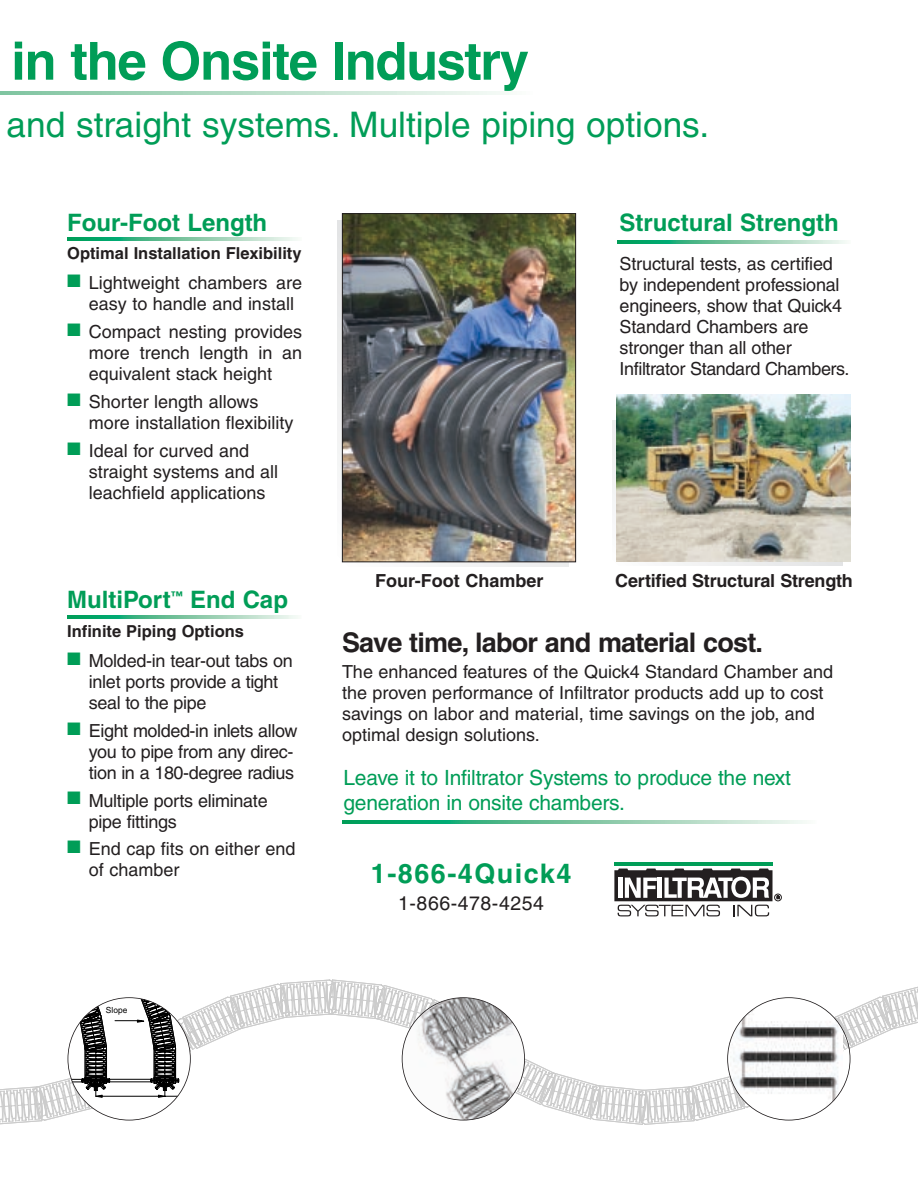
<style>
.page{position:relative;width:918px;height:1188px;background:#fff}
.page>*{position:absolute;margin:0;border:0;box-sizing:border-box;transform-origin:0 0}
.t1{font:700 52.5px "Helvetica";letter-spacing:-.02em;color:#009d57}
.t2{font:35.25px "Helvetica";color:#009d57}
.t3{font:700 27px "Helvetica";letter-spacing:-.03em;color:#231f20}
.t4{font:700 27px "Helvetica";letter-spacing:.055em;color:#009d57}
.t5{font:700 24px "Helvetica";color:#009d57}
.t6{font:21px/25.2px "Helvetica";letter-spacing:-.01em;color:#009d57}
.t7{font:19.5px "Helvetica";letter-spacing:.03em;color:#231f20}
.t8{font:18px/21px "Helvetica";color:#231f20}
.t9{font:18px/21px "Helvetica";letter-spacing:-.02em;color:#231f20}
.t10{font:700 18px "Helvetica";letter-spacing:-.01em;color:#231f20}
.t11{font:700 16.5px "Helvetica";color:#231f20}
.t12{font:8.4px "Helvetica";color:#000}
.s1{color:#009d57}
</style>
<div class="page">
<svg style="left:612px;top:420px;width:231px;height:145px"></svg>
<svg style="left:68px;top:237px;width:229px;height:3px"></svg>
<svg style="left:338px;top:220px;width:230px;height:347px"></svg>
<svg style="left:68px;top:615px;width:229px;height:3px"></svg>
<svg style="left:0;top:91px;width:504px;height:3px;background:#b9ddc9"></svg>
<img style="left:344px;top:215px;width:230px;height:345px">
<div style="left:342px;top:213px;width:234px;height:349px;border:1px solid #231f20"></div>
<img style="left:616px;top:395px;width:234px;height:166px">
<svg style="left:0;top:980px;width:918px;height:145px"></svg>
<div style="left:68px;top:997px;width:123px;height:124px;border:2px solid #231f20;border-radius:50%"></div>
<img style="left:402px;top:998px;width:123px;height:122px;border-radius:50%">
<div style="left:402px;top:997px;width:123px;height:124px;border:2px solid #231f20;border-radius:50%"></div>
<img style="left:731px;top:998px;width:112px;height:107px">
<div style="left:727px;top:997px;width:123px;height:124px;border:2px solid #231f20;border-radius:50%"></div>
<svg style="left:617px;top:240px;width:229px;height:3px"></svg>
<svg style="left:342px;top:820px;width:463px;height:4px;background:#70c5a0"></svg>
<hr style="left:614px;top:863px;width:159px;height:3px;background:#009d57">
<div style="left:614px;top:870px;width:159px;height:31px;background:#231f20"></div>
<svg style="left:617px;top:869px;width:12px;height:2px"></svg>
<svg style="left:645px;top:869px;width:12px;height:2px"></svg>
<hr style="left:618px;top:878px;width:4px;height:20px;background:#fff">
<svg style="left:625px;top:878px;width:32px;height:20px"></svg>
<hr style="left:658px;top:878px;width:4px;height:20px;background:#fff">
<svg style="left:664px;top:869px;width:106px;height:29px"></svg>
<div style="left:774px;top:894px;width:8px;height:7px;border:1px solid #231f20;border-radius:50%"></div>
<svg style="left:617px;top:905px;width:103px;height:11px"></svg>
<svg style="left:733px;top:905px;width:36px;height:11px"></svg>
<h1 class="t1" style="left:11px;top:42px;width:519px">in the Onsite Industry</h1>
<h2 class="t2" style="left:7px;top:112px;width:704px">and straight systems. Multiple piping options.</h2>
<h3 class="t5" style="left:67px;top:214px;width:202px">Four-Foot Length</h3>
<p class="t11" style="left:67px;top:248px;width:236px">Optimal Installation Flexibility</p>
<p class="t8" style="left:89px;top:274px;width:215px;text-indent:-22px"><span class="s1">■</span> Lightweight chambers are easy to handle and install</p>
<p class="t8" style="left:89px;top:323px;width:215px;text-align:justify;text-indent:-22px"><span class="s1">■</span> Compact nesting provides more trench length in an equivalent stack height</p>
<p class="t8" style="left:89px;top:393px;width:206px;text-indent:-22px"><span class="s1">■</span> Shorter length allows more installation flexibility</p>
<p class="t8" style="left:89px;top:442px;width:191px;text-indent:-22px"><span class="s1">■</span> Ideal for curved and straight systems and all leachfield applications</p>
<h3 class="t5" style="left:67px;top:591px;width:222px">MultiPort<sup>™</sup> End Cap</h3>
<p class="t11" style="left:67px;top:625px;width:178px">Infinite Piping Options</p>
<p class="t8" style="left:89px;top:652px;width:206px;text-indent:-22px"><span class="s1">■</span> Molded-in tear-out tabs on inlet ports provide a tight seal to the pipe</p>
<p class="t9" style="left:89px;top:722px;width:210px;text-indent:-22px"><span class="s1">■</span> Eight molded-in inlets allow you to pipe from any direc&shy;tion in a 180-degree radius</p>
<p class="t8" style="left:89px;top:791px;width:180px;text-indent:-22px"><span class="s1">■</span> Multiple ports eliminate pipe fittings</p>
<p class="t8" style="left:89px;top:840px;width:208px;text-indent:-22px"><span class="s1">■</span> End cap fits on either end of chamber</p>
<p class="t12" style="left:106px;top:1007px;width:23px">Slope</p>
<h3 class="t5" style="left:620px;top:214px;width:221px">Structural Strength</h3>
<p class="t8" style="left:620px;top:255px;width:231px">Structural tests, as certified by independent professional engineers, show that Quick4<br>Standard Chambers are stronger than all other<br>Infiltrator Standard Chambers.</p>
<p class="t10" style="left:375px;top:575px;width:170px">Four-Foot Chamber</p>
<p class="t10" style="left:615px;top:574px;width:239px">Certified Structural Strength</p>
<h3 class="t3" style="left:342px;top:632px;width:423px">Save time, labor and material cost.</h3>
<p class="t8" style="left:342px;top:663px;width:493px">The enhanced features of the Quick4 Standard Chamber and the proven performance of Infiltrator products add up to cost savings on labor and material, time savings on the job, and optimal design solutions.</p>
<p class="t6" style="left:344px;top:767px;width:449px">Leave it to Infiltrator Systems to produce the next generation in onsite chambers.</p>
<h3 class="t4" style="left:371px;top:864px;width:202px">1-866-4Quick4</h3>
<p class="t7" style="left:398px;top:896px;width:147px">1-866-478-4254</p>
</div>
